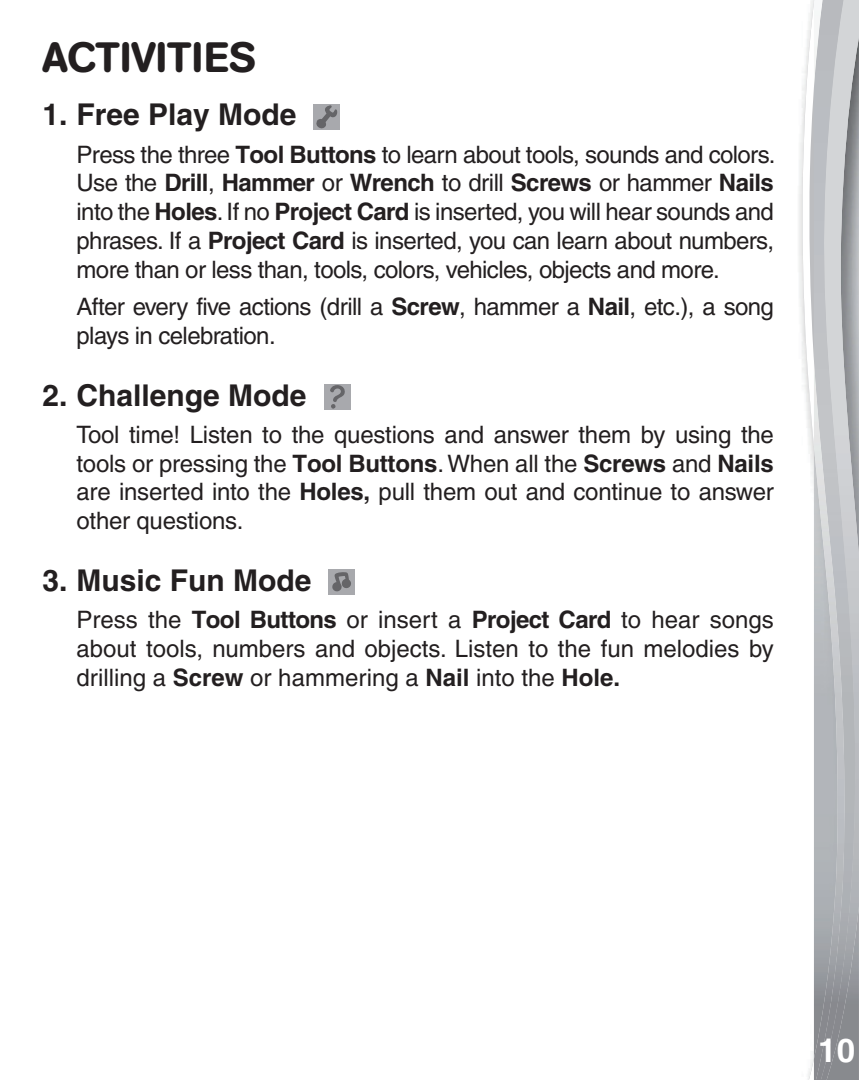
<style>
.page{position:relative;width:859px;height:1080px;background:#fff}
.page>*{position:absolute;margin:0;border:0;box-sizing:border-box;transform-origin:0 0}
.t1{font:500 42px "AG Book Rounded";color:#231f20}
.t2{font:700 33px "Helvetica";color:#fff}
.t3{font:700 30px "Helvetica";color:#231f20}
.t4{font:500 24px/28.8px "Helvetica";letter-spacing:-.025em;color:#231f20;text-align:justify}
.s1{font-weight:700}
</style>
<div class="page">
<svg style="left:802px;top:0;width:12px;height:1080px"></svg>
<img style="left:847px;top:906px;width:12px;height:174px">
<svg style="left:847px;top:0;width:12px;height:906px"></svg>
<img style="left:814px;top:0;width:33px;height:1080px">
<div style="left:313px;top:104px;width:27px;height:26px;background:#a8a9ad"></div>
<svg style="left:316px;top:105px;width:22px;height:24px"></svg>
<div style="left:328px;top:569px;width:27px;height:26px;background:#a8a9ad"></div>
<svg style="left:332px;top:572px;width:19px;height:20px"></svg>
<div style="left:324px;top:384px;width:27px;height:26px;background:#a8a9ad"></div>
<svg style="left:330px;top:385px;width:15px;height:24px"></svg>
<h1 class="t1" style="left:43px;top:33px;width:215px">ACTIVITIES</h1>
<p class="t3" style="left:43px;top:97px;width:256px">1. Free Play Mode</p>
<p class="t4" style="left:77px;top:140px;width:700px">Press the three <span class="s1">Tool Buttons</span> to learn about tools, sounds and colors.<br>Use the <span class="s1">Drill</span>, <span class="s1">Hammer</span> or <span class="s1">Wrench</span> to drill <span class="s1">Screws</span> or hammer <span class="s1">Nails </span>into the <span class="s1">Holes</span>. If no <span class="s1">Project Card</span> is inserted, you will hear sounds and phrases. If a <span class="s1">Project Card</span> is inserted, you can learn about numbers, more than or less than, tools, colors, vehicles, objects and more.</p>
<p class="t4" style="left:77px;top:292px;width:699px">After every five actions (drill a <span class="s1">Screw</span>, hammer a <span class="s1">Nail</span>, etc.), a song plays in celebration.</p>
<p class="t3" style="left:43px;top:377px;width:266px">2. Challenge Mode</p>
<p class="t4" style="left:77px;top:420px;width:699px">Tool time! Listen to the questions and answer them by using the tools or pressing the <span class="s1">Tool Buttons</span>. When all the <span class="s1">Screws</span> and <span class="s1">Nails </span>are inserted into the <span class="s1">Holes,</span> pull them out and continue to answer other questions.</p>
<p class="t3" style="left:43px;top:562px;width:271px">3. Music Fun Mode</p>
<p class="t4" style="left:77px;top:605px;width:699px">Press the <span class="s1">Tool Buttons</span> or insert a <span class="s1">Project Card</span> to hear songs about tools, numbers and objects. Listen to the fun melodies by drilling a <span class="s1">Screw</span> or hammering a <span class="s1">Nail</span> into the <span class="s1">Hole.</span></p>
<h2 class="t2" style="left:818px;top:1031px;width:38px">10</h2>
</div>
